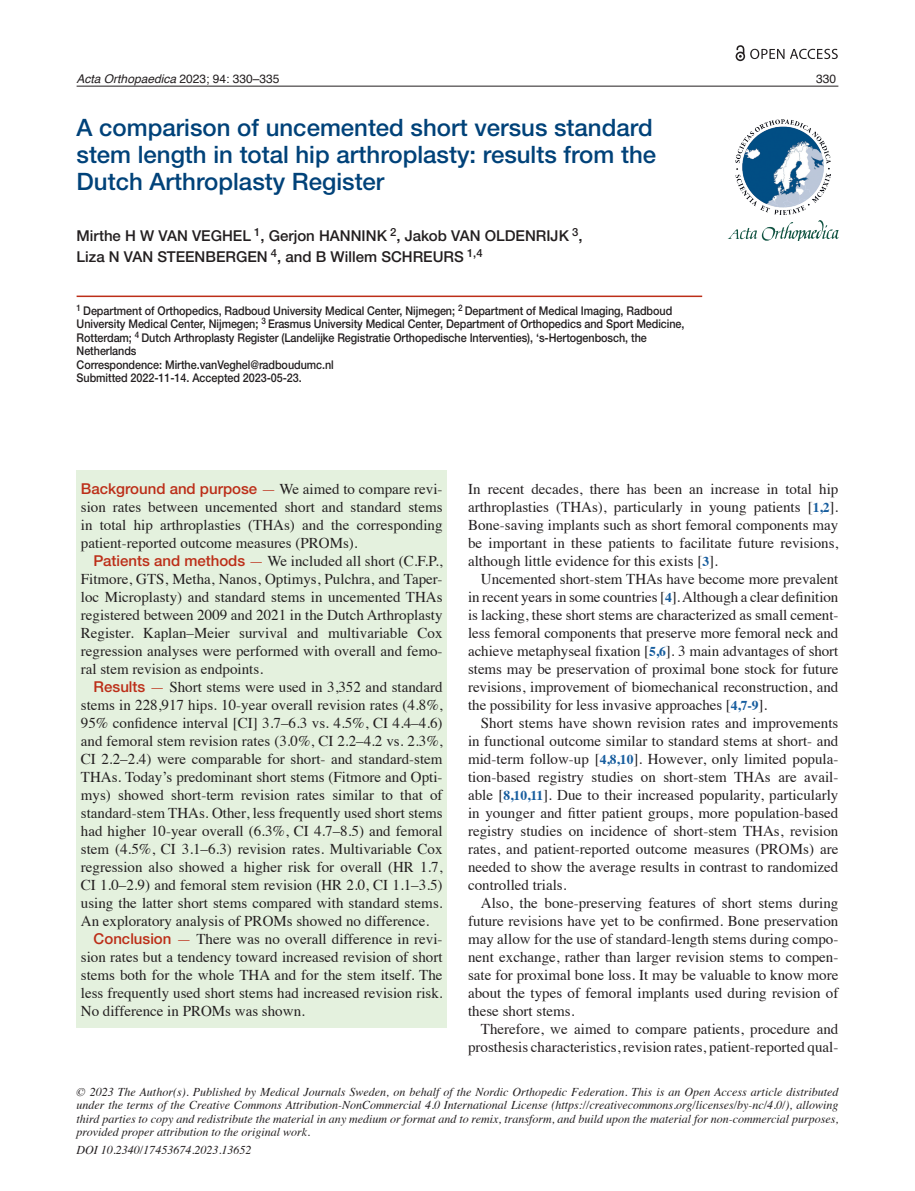
<style>
.page{position:relative;width:915px;height:1191px;background:#fff}
.page>*{position:absolute;margin:0;border:0;box-sizing:border-box;transform-origin:0 0}
.Titel{font:500 24px/27px "Helvetica Neue LTW1 G";color:#004279}
._5-Brödtext{font:15px/18px "Times";color:#231f20;text-align:justify}
._4-Brödstart{font:15px/18px "Times";color:#231f20;text-align:justify}
.Namn{font:500 15px/21px "Helvetica Neue LTW1 G";color:#231f20}
.Styckeformat_1{font:italic 12px/13.5px "Times";color:#231f20;text-align:justify}
.Department{font:500 12px/13.5px "Helvetica Neue LTW1 G";letter-spacing:-.005em;color:#231f20;scale:.9 1}
.t1{font:italic 12px "Helvetica";color:#231f20}
.t2{font:12px "Helvetica";color:#231f20}
.s1{font-style:normal}
.s2{font-family:"Helvetica Neue LTW1 G";font-weight:500;color:#bc2e18}
.s3{color:#bc2e18}
.s4{font-weight:700;font-size:13.5px;color:#175d9e}
</style>
<div class="page">
<hr style="left:77px;top:86px;width:761px;height:1px;background:#231f20">
<div style="left:77px;top:471px;width:369px;height:557px;background:#e4f1de"></div>
<hr style="left:77px;top:295px;width:625px;height:2px;background:#bc2e18">
<svg style="left:735px;top:45px;width:9px;height:16px"></svg>
<svg style="left:750px;top:49px;width:87px;height:10px"></svg>
<img style="left:727px;top:220px;width:112px;height:21px">
<img style="left:735px;top:119px;width:94px;height:95px">
<p class="t1" style="left:77px;top:70px;width:204px">Acta Orthopaedica <span class="s1">2023; 94: 330–335</span></p>
<p class="t2" style="left:816px;top:70px;width:22px">330</p>
<p class="Titel" style="left:77px;top:114px;width:581px">A comparison of uncemented short versus standard stem length in total hip arthroplasty: results from the<br>Dutch Arthroplasty Register</p>
<p class="Namn" style="left:77px;top:225px;width:507px">Mirthe H W VAN VEGHEL <sup>1</sup>, Gerjon HANNINK <sup>2</sup>, Jakob VAN OLDENRIJK <sup>3</sup>,<br>Liza N VAN STEENBERGEN <sup>4</sup>, and B Willem SCHREURS <sup>1,4</sup></p>
<p class="Department" style="left:77px;top:304px;width:676px"><sup>1</sup> Department of Orthopedics, Radboud University Medical Center, Nijmegen; <sup>2</sup> Department of Medical Imaging, Radboud University Medical Center, Nijmegen; <sup>3</sup> Erasmus University Medical Center, Department of Orthopedics and Sport Medicine, Rotterdam; <sup>4</sup> Dutch Arthroplasty Register (Landelijke Registratie Orthopedische Interventies), ‘s-Hertogenbosch, the Netherlands</p>
<p class="Department" style="left:77px;top:358px;width:287px">Correspondence: Mirthe.vanVeghel@radboudumc.nl</p>
<p class="Department" style="left:77px;top:371px;width:252px">Submitted 2022-11-14. Accepted 2023-05-23.</p>
<p class="_4-Brödstart" style="left:81px;top:478px;width:363px"><span class="s2">Background and purpose</span> <span class="s3">—</span> We aimed to compare revi&shy;sion rates between uncemented short and standard stems in total hip arthroplasties (THAs) and the corresponding patient-reported outcome measures (PROMs).</p>
<p class="_5-Brödtext" style="left:81px;top:550px;width:363px;text-indent:13px"><span class="s2">Patients and methods</span> <span class="s3">—</span> We included all short (C.F.P., Fitmore, GTS, Metha, Nanos, Optimys, Pulchra, and Taper&shy;loc Microplasty) and standard stems in uncemented THAs registered between 2009 and 2021 in the Dutch Arthroplasty Register. Kaplan–Meier survival and multivariable Cox regression analyses were performed with overall and femo&shy;ral stem revision as endpoints.</p>
<p class="_5-Brödtext" style="left:81px;top:676px;width:363px;text-indent:13px"><span class="s2">Results</span> <span class="s3">—</span> Short stems were used in 3,352 and standard stems in 228,917 hips. 10-year overall revision rates (4.8%, 95% confidence interval [CI] 3.7–6.3 vs. 4.5%, CI 4.4–4.6) and femoral stem revision rates (3.0%, CI 2.2–4.2 vs. 2.3%, CI 2.2–2.4) were comparable for short- and standard-stem THAs. Today’s predominant short stems (Fitmore and Opti&shy;mys) showed short-term revision rates similar to that of standard-stem THAs. Other, less frequently used short stems had higher 10-year overall (6.3%, CI 4.7–8.5) and femoral stem (4.5%, CI 3.1–6.3) revision rates. Multivariable Cox regression also showed a higher risk for overall (HR 1.7, CI 1.0–2.9) and femoral stem revision (HR 2.0, CI 1.1–3.5) using the latter short stems compared with standard stems.<br>An exploratory analysis of PROMs showed no difference.</p>
<p class="_5-Brödtext" style="left:81px;top:928px;width:363px;text-indent:13px"><span class="s2">Conclusion</span> <span class="s3">—</span> There was no overall difference in revi&shy;sion rates but a tendency toward increased revision of short stems both for the whole THA and for the stem itself. The less frequently used short stems had increased revision risk.<br>No difference in PROMs was shown.</p>
<p class="_4-Brödstart" style="left:468px;top:478px;width:371px">In recent decades, there has been an increase in total hip arthroplasties (THAs), particularly in young patients [<span class="s4">1,2</span>].<br>Bone-saving implants such as short femoral components may be important in these patients to facilitate future revisions, although little evidence for this exists [<span class="s4">3</span>].</p>
<p class="_5-Brödtext" style="left:468px;top:568px;width:371px;text-indent:13px">Uncemented short-stem THAs have become more prevalent in recent years in some countries [<span class="s4">4</span>]. Although a clear definition is lacking, these short stems are characterized as small cement&shy;less femoral components that preserve more femoral neck and achieve metaphyseal fixation [<span class="s4">5,6</span>]. 3 main advantages of short stems may be preservation of proximal bone stock for future revisions, improvement of biomechanical reconstruction, and the possibility for less invasive approaches [<span class="s4">4,7-9</span>].</p>
<p class="_5-Brödtext" style="left:468px;top:712px;width:371px;text-indent:13px">Short stems have shown revision rates and improvements in functional outcome similar to standard stems at short- and mid-term follow-up [<span class="s4">4,8,10</span>]. However, only limited popula&shy;tion-based registry studies on short-stem THAs are avail&shy;able [<span class="s4">8,10,11</span>]. Due to their increased popularity, particularly in younger and fitter patient groups, more population-based registry studies on incidence of short-stem THAs, revision rates, and patient-reported outcome measures (PROMs) are needed to show the average results in contrast to randomized controlled trials.</p>
<p class="_5-Brödtext" style="left:468px;top:892px;width:371px;text-indent:13px">Also, the bone-preserving features of short stems during future revisions have yet to be confirmed. Bone preservation may allow for the use of standard-length stems during compo&shy;nent exchange, rather than larger revision stems to compen&shy;sate for proximal bone loss. It may be valuable to know more about the types of femoral implants used during revision of these short stems.</p>
<p class="_5-Brödtext" style="left:468px;top:1018px;width:371px;text-align:right">Therefore, we aimed to compare patients, procedure and prosthesis characteristics, revision rates, patient-reported qual-</p>
<p class="Styckeformat_1" style="left:77px;top:1084px;width:763px">© 2023 The Author(s). Published by Medical Journals Sweden, on behalf of the Nordic Orthopedic Federation. This is an Open Access article distributed under the terms of the Creative Commons Attribution-NonCommercial 4.0 International License (https://creativecommons.org/licenses/by-nc/4.0/), allowing third parties to copy and redistribute the material in any medium or format and to remix, transform, and build upon the material for non-commercial purposes, provided proper attribution to the original work.</p>
<p class="Styckeformat_1" style="left:77px;top:1142px;width:176px">DOI 10.2340/17453674.2023.13652</p>
</div>
